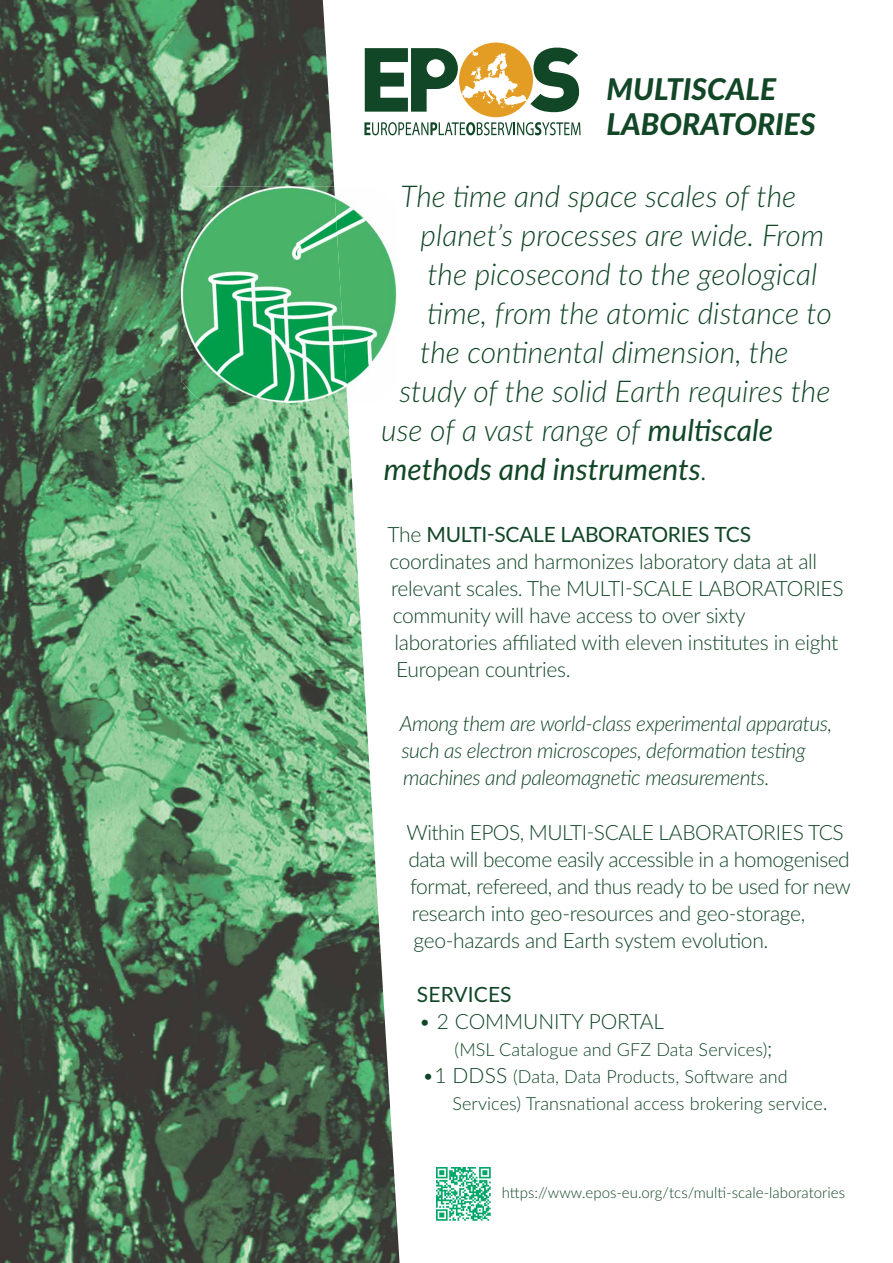
<style>
.page{position:relative;width:893px;height:1263px;background:#fff}
.page>*{position:absolute;margin:0;border:0;box-sizing:border-box;transform-origin:0 0}
.t1{font:italic 300 30px "Lato";color:#114626}
.t2{font:italic 30px "Lato";color:#114626}
.t3{font:italic 800 30px/34.5px "Lato";color:#114626}
.t4{font:300 21px/27px "Lato";letter-spacing:-.015em;color:#114626}
.t5{font:italic 300 21px/27px "Lato";letter-spacing:-.02em;color:#114626}
.t6{font:21px "Lato";letter-spacing:-.015em;color:#114626}
.t7{font:21px "Lato";letter-spacing:.005em;color:#114626}
.t8{font:300 18px/27px "Lato";letter-spacing:.005em;color:#114626}
.t9{font:300 15px "Lato";color:#114626}
.s1{font-weight:400}
.s2{font-weight:300}
.s3{font-size:21px}
</style>
<div class="page">
<img style="left:0;top:0;width:400px;height:1263px">
<svg style="left:364px;top:43px;width:217px;height:92px"></svg>
<img style="left:375px;top:186px;width:23px;height:217px">
<img style="left:181px;top:186px;width:22px;height:217px">
<img style="left:437px;top:1167px;width:53px;height:53px">
<p class="t3" style="left:607px;top:73px;width:211px">MULTISCALE<br>LABORATORIES</p>
<p class="t1" style="left:401px;top:185px;width:397px">The time and space scales of the</p>
<p class="t1" style="left:421px;top:224px;width:405px">planet’s processes are wide. From</p>
<p class="t1" style="left:427px;top:263px;width:391px">the picosecond to the geological</p>
<p class="t1" style="left:427px;top:302px;width:406px">time, from the atomic distance to</p>
<p class="t1" style="left:420px;top:341px;width:370px">the continental dimension, the</p>
<p class="t1" style="left:399px;top:380px;width:432px">study of the solid Earth requires the</p>
<p class="t1" style="left:381px;top:419px;width:393px">use of a vast range of <span class="s1">multiscale</span></p>
<p class="t2" style="left:384px;top:452px;width:325px">methods and instruments<span class="s2">.</span></p>
<p class="t6" style="left:388px;top:526px;width:365px"><span class="s2">The</span> MULTI-SCALE LABORATORIES TCS</p>
<p class="t4" style="left:389px;top:549px;width:429px">coordinates and harmonizes laboratory data at all</p>
<p class="t4" style="left:391px;top:576px;width:454px">relevant scales. The MULTI-SCALE LABORATORIES</p>
<p class="t4" style="left:393px;top:603px;width:354px">community will have access to over sixty</p>
<p class="t4" style="left:394px;top:630px;width:445px">laboratories affiliated with eleven institutes in eight</p>
<p class="t4" style="left:396px;top:657px;width:176px">European countries.</p>
<p class="t5" style="left:400px;top:711px;width:434px">Among them are world-class experimental apparatus, such as electron microscopes, deformation testing machines and paleomagnetic measurements.</p>
<p class="t4" style="left:407px;top:820px;width:446px">Within EPOS, MULTI-SCALE LABORATORIES TCS data will become easily accessible in a homogenised format, refereed, and thus ready to be used for new research into geo-resources and geo-storage, geo-hazards and Earth system evolution.</p>
<p class="t7" style="left:417px;top:986px;width:96px">SERVICES</p>
<p class="t4" style="left:419px;top:1009px;width:247px">• 2 COMMUNITY PORTAL</p>
<p class="t8" style="left:455px;top:1037px;width:319px">(MSL Catalogue and GFZ Data Services)<span class="s3">;</span></p>
<p class="t8" style="left:452px;top:1064px;width:377px;text-indent:-30px"><span class="s3">•1 DDSS</span> (Data, Data Products, Software and<br>Services) Transnational access brokering service<span class="s3">.</span></p>
<p class="t9" style="left:502px;top:1187px;width:345px">https://www.epos-eu.org/tcs/multi-scale-laboratories</p>
</div>
